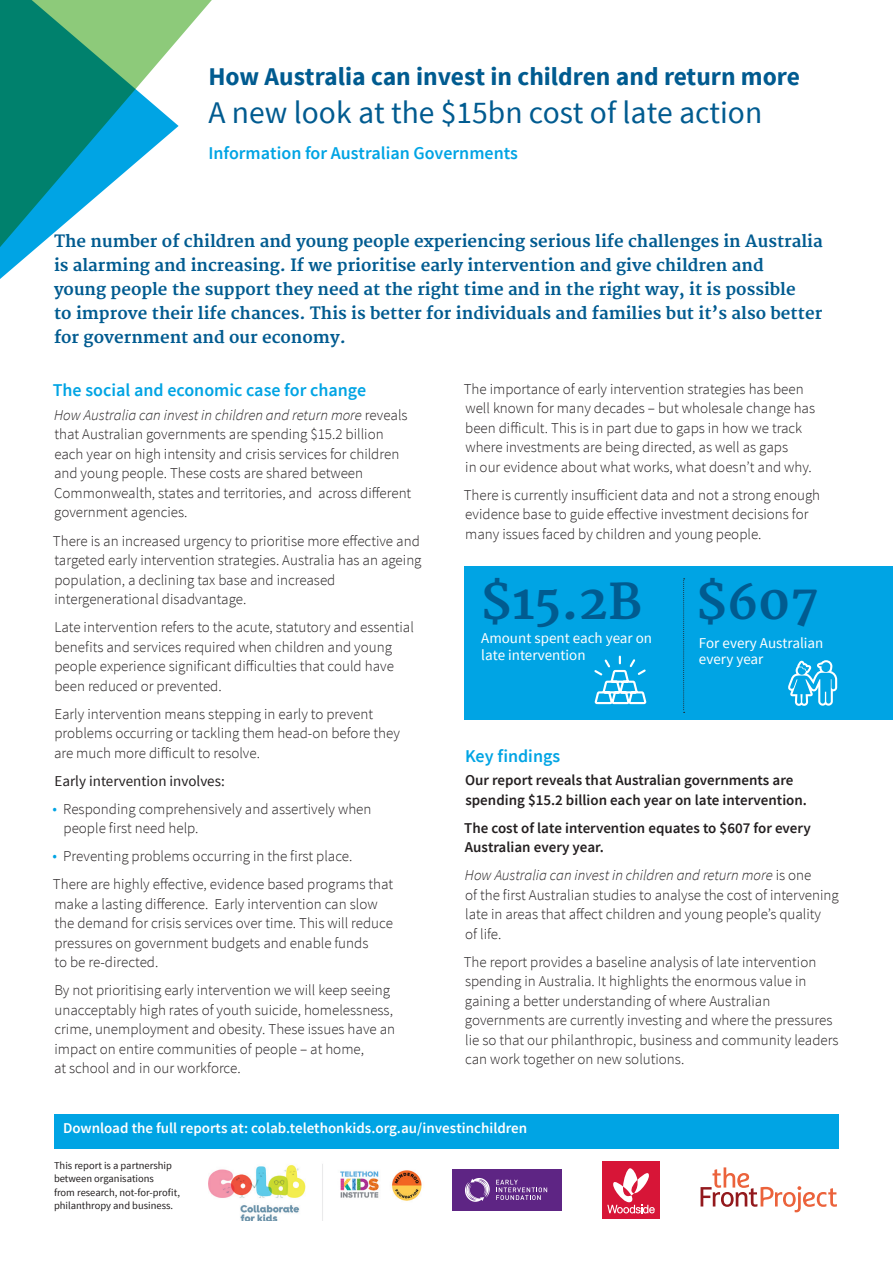
<style>
.page{position:relative;width:893px;height:1263px;background:#fff}
.page>*{position:absolute;margin:0;border:0;box-sizing:border-box;transform-origin:0 0}
.body{font:700 48px "Merriweather";color:#005b90}
.t1{font:31.5px "Source Sans Pro";color:#005b90}
.t2{font:700 25.5px "Source Sans Pro";color:#005b90}
.subhead_1{font:600 18px "Source Sans Pro";color:#00a4e4}
.INtro{font:700 16.5px/24px "Merriweather";color:#005b90}
.body-2{font:300 15px/19.5px "Source Sans Pro";color:#231f20}
.body-3{font:600 15px/19.5px "Source Sans Pro";color:#231f20}
.body-4{font:600 15px "Source Sans Pro";color:#fff}
.body-5{font:15px/16.5px "Source Sans Pro";color:#fff}
.body-6{font:15px "Source Sans Pro";color:#231f20}
.body-7{font:10.5px/13.5px "Source Sans Pro";color:#231f20}
.s1{font-style:italic}
.s2{font-size:16.5px;color:#00a4e4}
</style>
<div class="page">
<svg style="left:0;top:0;width:212px;height:279px"></svg>
<div style="left:54px;top:1114px;width:785px;height:34px;background:#00a4e4"></div>
<div style="left:465px;top:566px;width:428px;height:153px;background:#00a4e4"></div>
<svg style="left:683px;top:578px;width:2px;height:135px"></svg>
<svg style="left:594px;top:655px;width:53px;height:50px"></svg>
<svg style="left:788px;top:660px;width:49px;height:46px"></svg>
<img style="left:208px;top:1164px;width:214px;height:56px">
<div style="left:452px;top:1169px;width:110px;height:42px;background:#5e2584"></div>
<svg style="left:465px;top:1178px;width:25px;height:24px"></svg>
<svg style="left:496px;top:1180px;width:51px;height:20px"></svg>
<div style="left:602px;top:1161px;width:58px;height:58px;background:#d71537"></div>
<svg style="left:607px;top:1168px;width:48px;height:45px"></svg>
<svg style="left:700px;top:1167px;width:137px;height:45px"></svg>
<p class="t2" style="left:208px;top:60px;width:593px">How Australia can invest in children and return more</p>
<p class="t1" style="left:208px;top:93px;width:555px">A new look at the $15bn cost of late action</p>
<p class="subhead_1" style="left:208px;top:142px;width:311px">Information for Australian Governments</p>
<p class="INtro" style="left:54px;top:230px;width:770px">The number of children and young people experiencing serious life challenges in Australia is alarming and increasing. If we prioritise early intervention and give children and<br>young people the support they need at the right time and in the right way, it is possible<br>to improve their life chances. This is better for individuals and families but it’s also better for government and our economy.</p>
<p class="subhead_1" style="left:53px;top:379px;width:315px">The social and economic case for change</p>
<p class="body-2" style="left:54px;top:405px;width:359px"><span class="s1">How Australia can invest in children and return more</span> reveals that Australian governments are spending $15.2 billion each year on high intensity and crisis services for children and young people. These costs are shared between Commonwealth, states and territories, and across different government agencies.</p>
<p class="body-2" style="left:53px;top:531px;width:370px">There is an increased urgency to prioritise more effective and targeted early intervention strategies. Australia has an ageing population, a declining tax base and increased intergenerational disadvantage.</p>
<p class="body-2" style="left:54px;top:617px;width:361px">Late intervention refers to the acute, statutory and essential benefits and services required when children and young people experience significant difficulties that could have been reduced or prevented.</p>
<p class="body-2" style="left:54px;top:704px;width:348px">Early intervention means stepping in early to prevent problems occurring or tackling them head-on before they are much more difficult to resolve.</p>
<p class="body-6" style="left:54px;top:771px;width:172px">Early intervention involves:</p>
<p class="body-2" style="left:64px;top:799px;width:309px;text-indent:-11px"><span class="s2">•</span> Responding comprehensively and assertively when people first need help.</p>
<p class="body-2" style="left:53px;top:846px;width:301px"><span class="s2">•</span> Preventing problems occurring in the first place.</p>
<p class="body-2" style="left:53px;top:874px;width:342px">There are highly effective, evidence based programs that make a lasting difference. Early intervention can slow the demand for crisis services over time. This will reduce pressures on government budgets and enable funds<br>to be re-directed.</p>
<p class="body-2" style="left:54px;top:980px;width:343px">By not prioritising early intervention we will keep seeing unacceptably high rates of youth suicide, homelessness, crime, unemployment and obesity. These issues have an impact on entire communities of people – at home,<br>at school and in our workforce.</p>
<p class="body-2" style="left:464px;top:379px;width:353px">The importance of early intervention strategies has been well known for many decades – but wholesale change has been difficult. This is in part due to gaps in how we track where investments are being directed, as well as gaps<br>in our evidence about what works, what doesn’t and why.</p>
<p class="body-2" style="left:464px;top:485px;width:358px">There is currently insufficient data and not a strong enough evidence base to guide effective investment decisions for many issues faced by children and young people.</p>
<p class="body" style="left:481px;top:574px;width:162px">$15.2B</p>
<p class="body" style="left:696px;top:574px;width:124px">$607</p>
<p class="body-5" style="left:481px;top:630px;width:172px">Amount spent each year on late intervention</p>
<p class="body-5" style="left:699px;top:635px;width:126px">For every Australian</p>
<p class="body-5" style="left:699px;top:651px;width:66px">every year</p>
<p class="subhead_1" style="left:465px;top:744px;width:97px">Key findings</p>
<p class="body-3" style="left:465px;top:771px;width:344px">Our report reveals that Australian governments are spending $15.2 billion each year on late intervention.</p>
<p class="body-3" style="left:464px;top:818px;width:348px">The cost of late intervention equates to $607 for every<br>Australian every year.</p>
<p class="body-2" style="left:465px;top:866px;width:375px"><span class="s1">How Australia can invest in children and return more</span> is one<br>of the first Australian studies to analyse the cost of intervening late in areas that affect children and young people’s quality<br>of life.</p>
<p class="body-2" style="left:464px;top:952px;width:376px">The report provides a baseline analysis of late intervention spending in Australia. It highlights the enormous value in gaining a better understanding of where Australian governments are currently investing and where the pressures lie so that our philanthropic, business and community leaders can work together on new solutions.</p>
<p class="body-4" style="left:63px;top:1119px;width:466px">Download the full reports at: colab.telethonkids.org.au/investinchildren</p>
<p class="body-7" style="left:54px;top:1159px;width:127px">This report is a partnership between organisations<br>from research, not-for-profit, philanthropy and business.</p>
</div>
